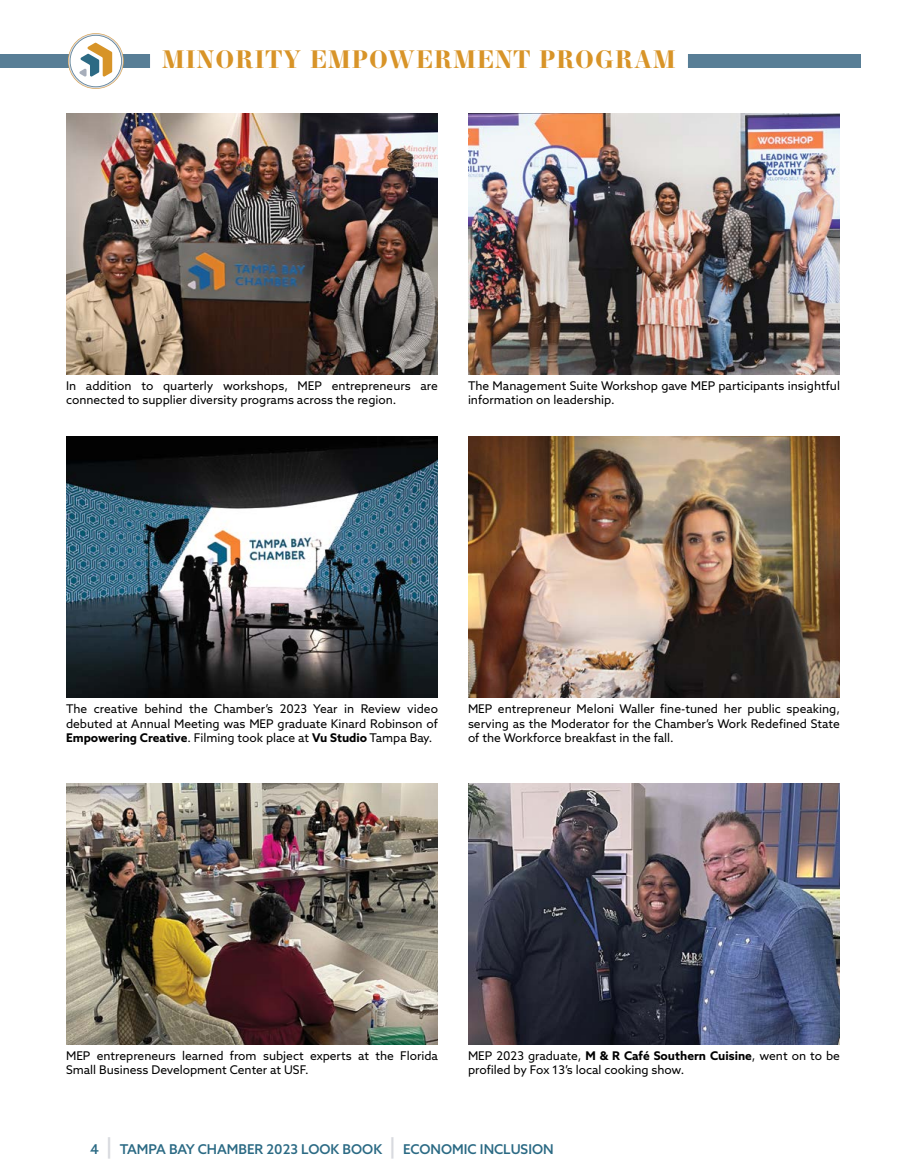
<style>
.page{position:relative;width:906px;height:1176px;background:#fff}
.page>*{position:absolute;margin:0;border:0;box-sizing:border-box;transform-origin:0 0}
.t1{font:700 24px "Essonnes Display";letter-spacing:.05em;color:#d89428}
.t2{font:500 13.5px "Azo Sans";color:#2b6a84}
.t3{font:12px/14.4px "Azo Sans";color:#000}
.s1{font-weight:700}
.s2{font-size:21px;color:#d8dadf}
</style>
<div class="page">
<div style="left:0;top:54px;width:861px;height:14px;background:#587e96"></div>
<svg style="left:68px;top:33px;width:56px;height:56px"></svg>
<svg style="left:69px;top:34px;width:54px;height:54px"></svg>
<svg style="left:70px;top:35px;width:52px;height:52px"></svg>
<div style="left:70px;top:36px;width:51px;height:50px;background:#fff;border-radius:50%"></div>
<svg style="left:79px;top:43px;width:33px;height:34px"></svg>
<div style="left:150px;top:43px;width:538px;height:27px;background:#fff"></div>
<img style="left:66px;top:113px;width:372px;height:261px">
<img style="left:468px;top:113px;width:372px;height:261px">
<img style="left:66px;top:783px;width:372px;height:261px">
<img style="left:468px;top:437px;width:372px;height:261px">
<img style="left:468px;top:783px;width:372px;height:261px">
<img style="left:66px;top:437px;width:372px;height:261px">
<h1 class="t1" style="left:162px;top:42px;width:515px">MINORITY EMPOWERMENT PROGRAM</h1>
<p class="t3" style="left:66px;top:378px;width:373px">In addition to quarterly workshops, MEP entrepreneurs are connected to supplier diversity programs across the region.</p>
<p class="t3" style="left:468px;top:378px;width:373px">The Management Suite Workshop gave MEP participants insightful information on leadership.</p>
<p class="t3" style="left:66px;top:701px;width:373px;text-align:justify">The creative behind the Chamber’s 2023 Year in Review video debuted at Annual Meeting was MEP graduate Kinard Robinson of <span class="s1">Empowering Creative</span>. Filming took place at <span class="s1">Vu Studio</span> Tampa Bay.</p>
<p class="t3" style="left:468px;top:701px;width:373px;text-align:justify">MEP entrepreneur Meloni Waller fine-tuned her public speaking, serving as the Moderator for the Chamber’s Work Redefined State of the Workforce breakfast in the fall.</p>
<p class="t3" style="left:66px;top:1048px;width:373px">MEP entrepreneurs learned from subject experts at the Florida<br>Small Business Development Center at USF.</p>
<p class="t3" style="left:468px;top:1048px;width:373px">MEP 2023 graduate, <span class="s1">M &amp; R Café Southern Cuisine</span>, went on to be profiled by Fox 13’s local cooking show.</p>
<p class="t2" style="left:90px;top:1140px;width:465px">4 <span class="s2">|</span> TAMPA BAY CHAMBER 2023 LOOK BOOK <span class="s2">|</span> ECONOM IC INCLUSION</p>
</div>
